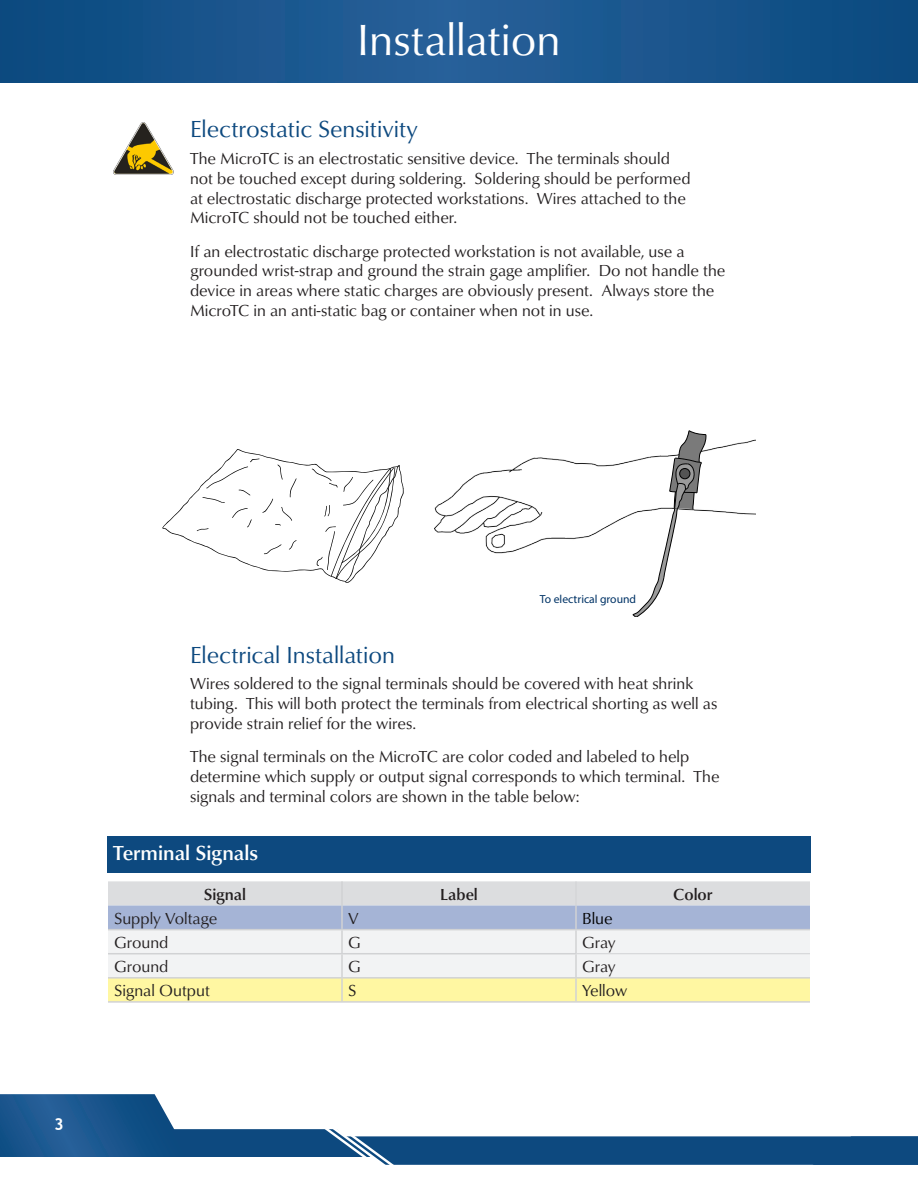
<style>
.page{position:relative;width:918px;height:1188px;background:#fff}
.page>*{position:absolute;margin:0;border:0;box-sizing:border-box;transform-origin:0 0}
.Section_Title{font:45px "Classico URW";color:#fff}
.Heading{font:24px "Classico URW";color:#0d497f}
.Table_Heading{font:500 21px "Classico URW";color:#fff}
.Body{font:16.5px/19.8px "Classico URW";color:#231f20}
.t1{font:500 16.5px "Classico URW";color:#231f20}
.t2{font:16.5px "Classico URW";color:#000}
.t3{font:700 16.5px "Trebuchet MS";color:#fff}
.t4{font:11.7px "Myriad Pro";color:#036}
</style>
<div class="page">
<svg style="left:162px;top:449px;width:242px;height:134px"></svg>
<img style="left:434px;top:434px;width:322px;height:120px">
<svg style="left:632px;top:430px;width:74px;height:187px"></svg>
<div style="left:0;top:0;width:918px;height:81px;background:linear-gradient(to right,#19558d,#18558c)"></div>
<hr style="left:917px;top:0;width:1px;height:81px;background:#0c4a7f">
<svg style="left:108px;top:881px;width:702px;height:120px"></svg>
<hr style="left:577px;top:953px;width:233px;height:1px;background:#d1d2d4">
<hr style="left:108px;top:1001px;width:234px;height:2px;background:#d1d2d4">
<hr style="left:342px;top:1001px;width:234px;height:2px;background:#d1d2d4">
<hr style="left:576px;top:1001px;width:234px;height:2px;background:#d1d2d4">
<div style="left:107px;top:836px;width:704px;height:36px;background:#0d497f"></div>
<svg style="left:0;top:1094px;width:918px;height:71px"></svg>
<img style="left:113px;top:122px;width:60px;height:53px">
<p class="Section_Title" style="left:357px;top:6px;width:205px">Installation</p>
<p class="Heading" style="left:190px;top:111px;width:229px">Electrostatic Sensitivity</p>
<p class="Body" style="left:190px;top:148px;width:502px">The MicroTC is an electrostatic sensitive device. The terminals should not be touched except during soldering. Soldering should be performed at electrostatic discharge protected workstations. Wires attached to the MicroTC should not be touched either.</p>
<p class="Body" style="left:190px;top:240px;width:537px">If an electrostatic discharge protected workstation is not available, use a grounded wrist-strap and ground the strain gage amplifier. Do not handle the device in areas where static charges are obviously present. Always store the MicroTC in an anti-static bag or container when not in use.</p>
<p class="t3" style="left:54px;top:1114px;width:11px">3</p>
<p class="t4" style="left:540px;top:592px;width:98px">To electrical ground</p>
<p class="Heading" style="left:190px;top:637px;width:206px">Electrical Installation</p>
<p class="Body" style="left:190px;top:673px;width:529px">Wires soldered to the signal terminals should be covered with heat shrink tubing. This will both protect the terminals from electrical shorting as well as provide strain relief for the wires.</p>
<p class="Body" style="left:190px;top:746px;width:531px">The signal terminals on the MicroTC are color coded and labeled to help determine which supply or output signal corresponds to which terminal. The signals and terminal colors are shown in the table below:</p>
<p class="Table_Heading" style="left:113px;top:837px;width:146px">Terminal Signals</p>
<p class="t1" style="left:204px;top:882px;width:44px">Signal</p>
<p class="t1" style="left:440px;top:882px;width:39px">Label</p>
<p class="t1" style="left:673px;top:882px;width:41px">Color</p>
<p class="Body" style="left:114px;top:907px;width:105px">Supply Voltage</p>
<p class="Body" style="left:348px;top:907px;width:12px">V</p>
<p class="t2" style="left:582px;top:906px;width:32px">Blue</p>
<p class="Body" style="left:114px;top:932px;width:56px">Ground</p>
<p class="Body" style="left:348px;top:932px;width:14px">G</p>
<p class="Body" style="left:582px;top:932px;width:35px">Gray</p>
<p class="Body" style="left:114px;top:956px;width:56px">Ground</p>
<p class="Body" style="left:348px;top:956px;width:14px">G</p>
<p class="Body" style="left:582px;top:956px;width:35px">Gray</p>
<p class="Body" style="left:114px;top:980px;width:97px">Signal Output</p>
<p class="Body" style="left:348px;top:980px;width:10px">S</p>
<p class="Body" style="left:582px;top:980px;width:47px">Yellow</p>
</div>
